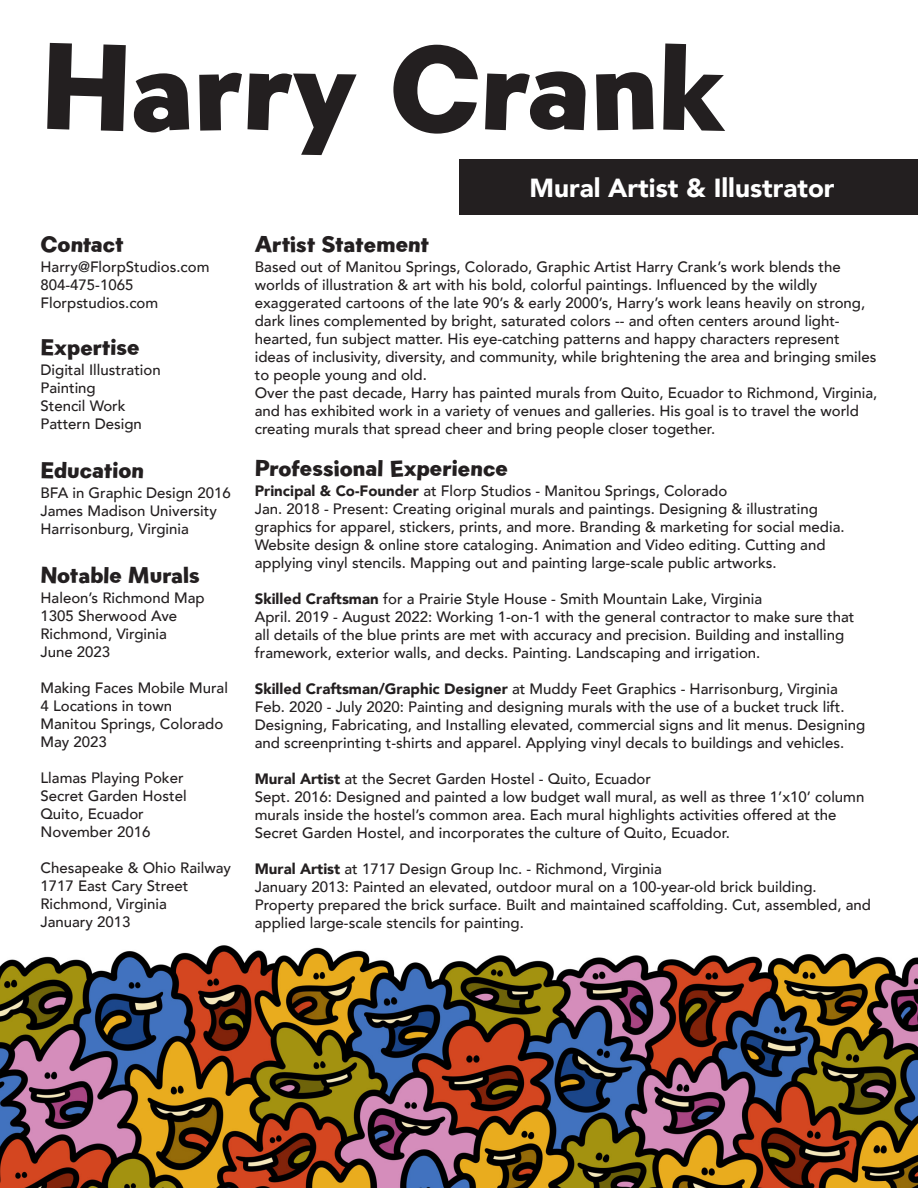
<style>
.page{position:relative;width:918px;height:1188px;background:#fff}
.page>*{position:absolute;margin:0;border:0;box-sizing:border-box;transform-origin:0 0}
.t1{font:120px "Gambado Sans";color:#231f20}
.t2{font:900 26.1px "Avenir";color:#fff}
.t3{font:22.5px "Gambado Sans";color:#231f20}
.t4{font:500 15px/18px "Avenir";color:#231f20}
.s1{font-weight:900}
</style>
<div class="page">
<img style="left:0;top:945px;width:918px;height:243px">
<div style="left:460px;top:160px;width:458px;height:55px;background:#231f20"></div>
<p class="t1" style="left:40px;top:14px;width:687px">Harry Crank</p>
<p class="t2" style="left:529px;top:166px;width:307px">Mural Artist &amp; Illustrator</p>
<p class="t3" style="left:40px;top:230px;width:85px">Contact</p>
<p class="t4" style="left:40px;top:257px;width:170px">Harry@FlorpStudios.com<br>804-475-1065<br>Florpstudios.com</p>
<p class="t3" style="left:40px;top:333px;width:101px">Expertise</p>
<p class="t4" style="left:40px;top:360px;width:122px">Digital Illustration<br>Painting<br>Stencil Work<br>Pattern Design</p>
<p class="t3" style="left:40px;top:456px;width:105px">Education</p>
<p class="t4" style="left:40px;top:483px;width:192px">BFA in Graphic Design 2016<br>James Madison University</p>
<p class="t4" style="left:40px;top:519px;width:150px">Harrisonburg, Virginia</p>
<p class="t3" style="left:40px;top:561px;width:161px">Notable Murals</p>
<p class="t4" style="left:40px;top:588px;width:166px">Haleon’s Richmond Map<br>1305 Sherwood Ave<br>Richmond, Virginia<br>June 2023</p>
<p class="t4" style="left:40px;top:678px;width:189px">Making Faces Mobile Mural<br>4 Locations in town<br>Manitou Springs, Colorado<br>May 2023</p>
<p class="t4" style="left:40px;top:768px;width:148px">Llamas Playing Poker<br>Secret Garden Hostel<br>Quito, Ecuador<br>November 2016</p>
<p class="t4" style="left:40px;top:858px;width:192px">Chesapeake &amp; Ohio Railway<br>1717 East Cary Street</p>
<p class="t4" style="left:40px;top:894px;width:128px">Richmond, Virginia<br>January 2013</p>
<p class="t3" style="left:255px;top:230px;width:176px">Artist Statement</p>
<p class="t4" style="left:255px;top:256px;width:623px">Based out of Manitou Springs, Colorado, Graphic Artist Harry Crank’s work blends the worlds of illustration &amp; art with his bold, colorful paintings. Influenced by the wildly exaggerated cartoons of the late 90’s &amp; early 2000’s, Harry’s work leans heavily on strong, dark lines complemented by bright, saturated colors -- and often centers around light&shy;hearted, fun subject matter. His eye-catching patterns and happy characters represent ideas of inclusivity, diversity, and community, while brightening the area and bringing smiles to people young and old.</p>
<p class="t4" style="left:255px;top:382px;width:624px">Over the past decade, Harry has painted murals from Quito, Ecuador to Richmond, Virginia, and has exhibited work in a variety of venues and galleries. His goal is to travel the world creating murals that spread cheer and bring people closer together.</p>
<p class="t3" style="left:255px;top:454px;width:255px">Professional Experience</p>
<p class="t4" style="left:255px;top:481px;width:591px"><span class="s1">Principal &amp; Co-Founder</span> at Florp Studios - Manitou Springs, Colorado<br>Jan. 2018 - Present: Creating original murals and paintings. Designing &amp; illustrating graphics for apparel, stickers, prints, and more. Branding &amp; marketing for social media.<br>Website design &amp; online store cataloging. Animation and Video editing. Cutting and applying vinyl stencils. Mapping out and painting large-scale public artworks.</p>
<p class="t4" style="left:255px;top:589px;width:509px"><span class="s1">Skilled Craftsman</span> for a Prairie Style House - Smith Mountain Lake, Virginia</p>
<p class="t4" style="left:255px;top:607px;width:601px">April. 2019 - August 2022: Working 1-on-1 with the general contractor to make sure that all details of the blue prints are met with accuracy and precision. Building and installing framework, exterior walls, and decks. Painting. Landscaping and irrigation.</p>
<p class="t4" style="left:255px;top:679px;width:612px"><span class="s1">Skilled Craftsman/Graphic Designer</span> at Muddy Feet Graphics - Harrisonburg, Virginia Feb. 2020 - July 2020: Painting and designing murals with the use of a bucket truck lift.<br>Designing, Fabricating, and Installing elevated, commercial signs and lit menus. Designing and screenprinting t-shirts and apparel. Applying vinyl decals to buildings and vehicles.</p>
<p class="t4" style="left:255px;top:769px;width:398px"><span class="s1">Mural Artist</span> at the Secret Garden Hostel - Quito, Ecuador</p>
<p class="t4" style="left:255px;top:787px;width:611px">Sept. 2016: Designed and painted a low budget wall mural, as well as three 1’x10’ column murals inside the hostel’s common area. Each mural highlights activities offered at the<br>Secret Garden Hostel, and incorporates the culture of Quito, Ecuador.</p>
<p class="t4" style="left:255px;top:859px;width:618px"><span class="s1">Mural Artist</span> at 1717 Design Group Inc. - Richmond, Virginia<br>January 2013: Painted an elevated, outdoor mural on a 100-year-old brick building.<br>Property prepared the brick surface. Built and maintained scaffolding. Cut, assembled, and applied large-scale stencils for painting.</p>
</div>
